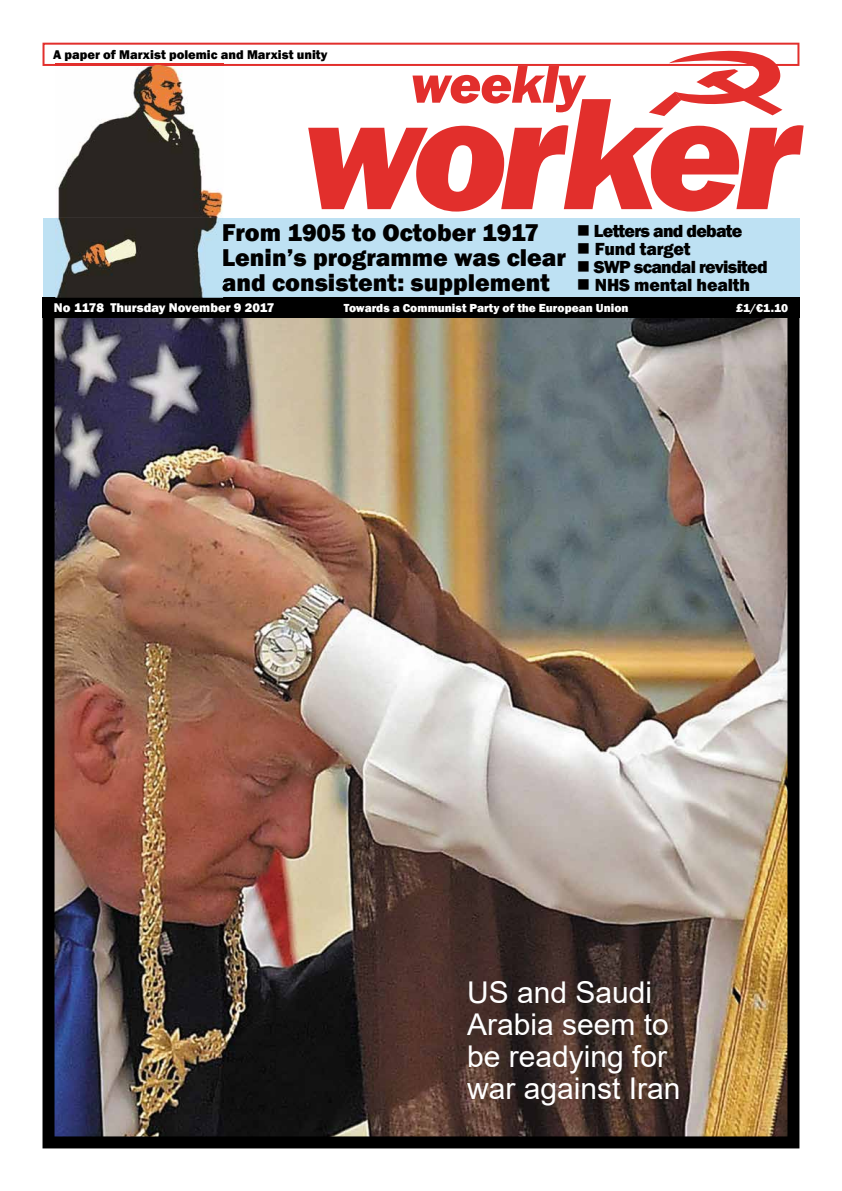
<style>
.page{position:relative;width:842px;height:1191px;background:#fff}
.page>*{position:absolute;margin:0;border:0;box-sizing:border-box;transform-origin:0 0}
.t1{font:italic 800 165px "Franklin Gothic";letter-spacing:-.05em;color:#e22f2c}
.t2{font:italic 800 55px "Franklin Gothic";letter-spacing:-.02em;color:#e22f2c}
.t3{font:30px/32px "Arial";color:#fff}
.t4{font:800 25px/25px "Franklin Gothic";color:#000}
.t5{font:800 18px "Franklin Gothic";letter-spacing:-.04em;color:#000}
.t6{font:800 18px "Franklin Gothic";letter-spacing:-.01em;color:#000}
.t7{font:800 13px "Franklin Gothic";color:#000}
.t8{font:800 13px "Franklin Gothic";color:#fff}
.t9{font:800 12px "Franklin Gothic";color:#fff}
</style>
<div class="page">
<div style="left:43px;top:218px;width:756px;height:80px;background:#bee1f3"></div>
<img style="left:43px;top:318px;width:756px;height:830px">
<div style="left:42px;top:298px;width:757px;height:20px;background:#000"></div>
<svg style="left:43px;top:42px;width:756px;height:74px"></svg>
<img style="left:55px;top:62px;width:168px;height:236px">
<img style="left:55px;top:64px;width:168px;height:2px">
<svg style="left:222px;top:274px;width:1px;height:21px"></svg>
<p class="t7" style="left:53px;top:46px;width:276px">A paper of Marxist polemic and Marxist unity</p>
<h1 class="t1" style="left:302px;top:46px;width:498px">worker</h1>
<h2 class="t2" style="left:411px;top:48px;width:175px">weekly</h2>
<p class="t4" style="left:222px;top:220px;width:346px">From 1905 to October 1917<br>Lenin’s programme was clear and consistent: supplement</p>
<p class="t5" style="left:577px;top:219px;width:167px">■ Letters and debate</p>
<p class="t6" style="left:577px;top:237px;width:115px">■ Fund target</p>
<p class="t5" style="left:577px;top:255px;width:192px">■ sWP scandal revisited</p>
<p class="t6" style="left:577px;top:273px;width:175px">■ NHs mental health</p>
<p class="t8" style="left:54px;top:299px;width:222px">No 1178 thursday November 9 2017</p>
<p class="t9" style="left:344px;top:300px;width:286px">towards a Communist Party of the european Union</p>
<p class="t9" style="left:736px;top:300px;width:54px">£1/€1.10</p>
<p class="t3" style="left:467px;top:976px;width:215px">US and Saudi<br>Arabia seem to be readying for war against Iran</p>
</div>
